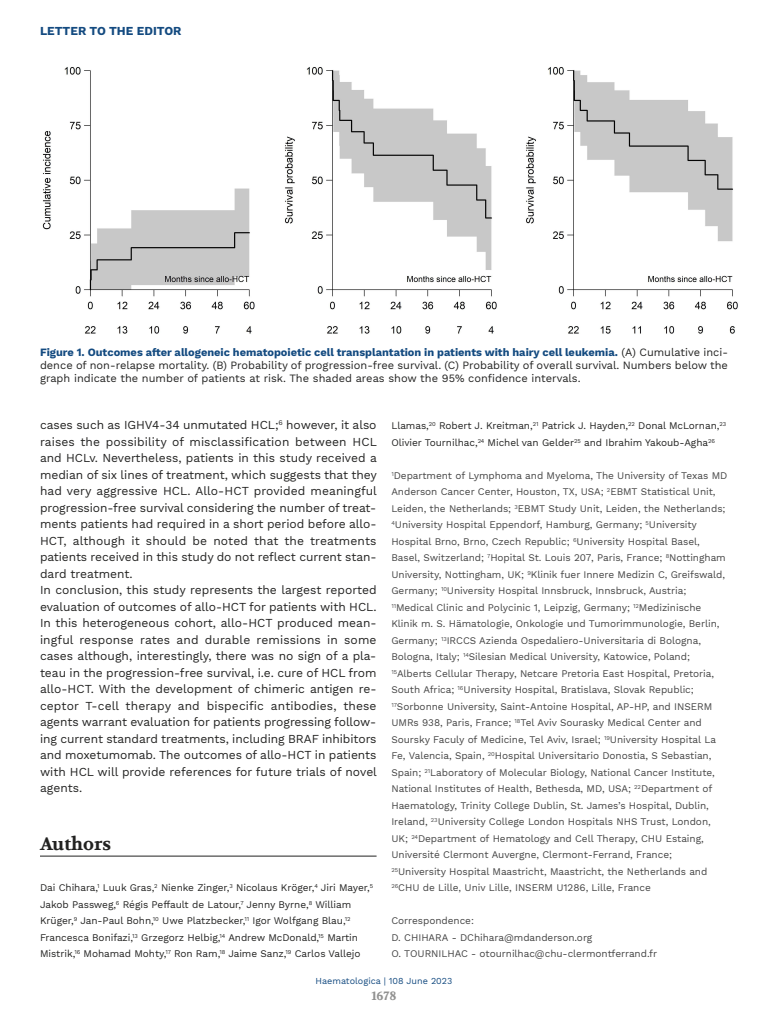
<style>
.page{position:relative;width:768px;height:1024px;background:#fff}
.page>*{position:absolute;margin:0;border:0;box-sizing:border-box;transform-origin:0 0}
.t1{font:700 18px "Volkhov";color:#222221}
.t2{font:12px/16.5px "Work Sans";letter-spacing:-.005em;color:#222221}
.t3{font:700 12px "Work Sans";color:#134a80}
.t4{font:700 12px "Volkhov";color:#919190}
.t5{font:11px/13px "Work Sans";color:#222221;text-align:justify}
.t6{font:10px/16.5px "Work Sans";letter-spacing:-.005em;color:#444}
.t7{font:10px/16.5px "Work Sans";letter-spacing:-.005em;color:#222221}
.t8{font:9px "Work Sans";color:#134a80}
.s1{font-weight:700;color:#134a80}
</style>
<div class="page">
<img style="left:42px;top:67px;width:696px;height:267px">
<hr style="left:40px;top:856px;width:337px;height:1px;background:#222221">
<p class="t3" style="left:40px;top:24px;width:143px">LETTER TO THE EDITOR</p>
<p class="t5" style="left:40px;top:345px;width:690px"><span class="s1">Figure 1. Outcomes after allogeneic hematopoietic cell transplantation in patients with hairy cell leukemia.</span> (A) Cumulative inci&shy;dence of non-relapse mortality. (B) Probability of progression-free survival. (C) Probability of overall survival. Numbers below the graph indicate the number of patients at risk. The shaded areas show the 95% confidence intervals.</p>
<p class="t2" style="left:40px;top:417px;width:338px">cases such as IGHV4-34 unmutated HCL;<sup>6</sup> however, it also raises the possibility of misclassification between HCL and HCLv. Nevertheless, patients in this study received a median of six lines of treatment, which suggests that they had very aggressive HCL. Allo-HCT provided meaningful progression-free survival considering the number of treat&shy;ments patients had required in a short period before allo-HCT, although it should be noted that the treatments patients received in this study do not reflect current stan&shy;dard treatment.<br>In conclusion, this study represents the largest reported evaluation of outcomes of allo-HCT for patients with HCL.<br>In this heterogeneous cohort, allo-HCT produced mean&shy;ingful response rates and durable remissions in some cases although, interestingly, there was no sign of a pla&shy;teau in the progression-free survival, i.e. cure of HCL from allo-HCT. With the development of chimeric antigen re&shy;ceptor T-cell therapy and bispecific antibodies, these agents warrant evaluation for patients progressing follow&shy;ing current standard treatments, including BRAF inhibitors and moxetumomab. The outcomes of allo-HCT in patients with HCL will provide references for future trials of novel agents.</p>
<p class="t7" style="left:391px;top:418px;width:336px">Llamas,<sup>20</sup> Robert J. Kreitman,<sup>21</sup> Patrick J. Hayden,<sup>22</sup> Donal McLornan,<sup>23<br></sup>Olivier Tournilhac,<sup>24</sup> Michel van Gelder<sup>25</sup> and Ibrahim Yakoub-Agha<sup>26</sup></p>
<p class="t6" style="left:391px;top:467px;width:337px"><sup>1</sup>Department of Lymphoma and Myeloma, The University of Texas MD Anderson Cancer Center, Houston, TX, USA; <sup>2</sup>EBMT Statistical Unit, Leiden, the Netherlands; <sup>3</sup>EBMT Study Unit, Leiden, the Netherlands; <sup>4</sup>University Hospital Eppendorf, Hamburg, Germany; <sup>5</sup>University Hospital Brno, Brno, Czech Republic; <sup>6</sup>University Hospital Basel, Basel, Switzerland; <sup>7</sup>Hopital St. Louis 207, Paris, France; <sup>8</sup>Nottingham University, Nottingham, UK; <sup>9</sup>Klinik fuer Innere Medizin C, Greifswald, Germany; <sup>10</sup>University Hospital Innsbruck, Innsbruck, Austria; <sup>11</sup>Medical Clinic and Polycinic 1, Leipzig, Germany; <sup>12</sup>Medizinische Klinik m. S. Hämatologie, Onkologie und Tumorimmunologie, Berlin, Germany; <sup>13</sup>IRCCS Azienda Ospedaliero-Universitaria di Bologna, Bologna, Italy; <sup>14</sup>Silesian Medical University, Katowice, Poland; <sup>15</sup>Alberts Cellular Therapy, Netcare Pretoria East Hospital, Pretoria, South Africa; <sup>16</sup>University Hospital, Bratislava, Slovak Republic; <sup>17</sup>Sorbonne University, Saint-Antoine Hospital, AP-HP, and INSERM UMRs 938, Paris, France; <sup>18</sup>Tel Aviv Sourasky Medical Center and Soursky Faculy of Medicine, Tel Aviv, Israel; <sup>19</sup>University Hospital La Fe, Valencia, Spain, <sup>20</sup>Hospital Universitario Donostia, S Sebastian, Spain; <sup>21</sup>Laboratory of Molecular Biology, National Cancer Institute, National Institutes of Health, Bethesda, MD, USA; <sup>22</sup>Department of Haematology, Trinity College Dublin, St. James’s Hospital, Dublin, Ireland, <sup>23</sup>University College London Hospitals NHS Trust, London, UK; <sup>24</sup>Department of Hematology and Cell Therapy, CHU Estaing, Université Clermont Auvergne, Clermont-Ferrand, France; <sup>25</sup>University Hospital Maastricht, Maastricht, the Netherlands and <sup>26</sup>CHU de Lille, Univ Lille, INSERM U1286, Lille, France</p>
<p class="t6" style="left:391px;top:913px;width:267px">Correspondence:<br>D. CHIHARA - DChihara@mdanderson.org<br>O. TOURNILHAC - otournilhac@chu-clermontferrand.fr</p>
<p class="t8" style="left:316px;top:975px;width:138px">Haematologica | 108 June 2023</p>
<p class="t4" style="left:371px;top:988px;width:27px">1678</p>
<h1 class="t1" style="left:40px;top:832px;width:73px">Authors</h1>
<p class="t7" style="left:40px;top:880px;width:335px">Dai Chihara,<sup>1</sup> Luuk Gras,<sup>2</sup> Nienke Zinger,<sup>3</sup> Nicolaus Kröger,<sup>4</sup> Jiri Mayer,<sup>5<br></sup>Jakob Passweg,<sup>6</sup> Régis Peffault de Latour,<sup>7</sup> Jenny Byrne,<sup>8</sup> William Krüger,<sup>9</sup> Jan-Paul Bohn,<sup>10</sup> Uwe Platzbecker,<sup>11</sup> Igor Wolfgang Blau,<sup>12<br></sup>Francesca Bonifazi,<sup>13</sup> Grzegorz Helbig,<sup>14</sup> Andrew McDonald,<sup>15</sup> Martin Mistrik,<sup>16</sup> Mohamad Mohty,<sup>17</sup> Ron Ram,<sup>18</sup> Jaime Sanz,<sup>19</sup> Carlos Vallejo</p>
</div>
